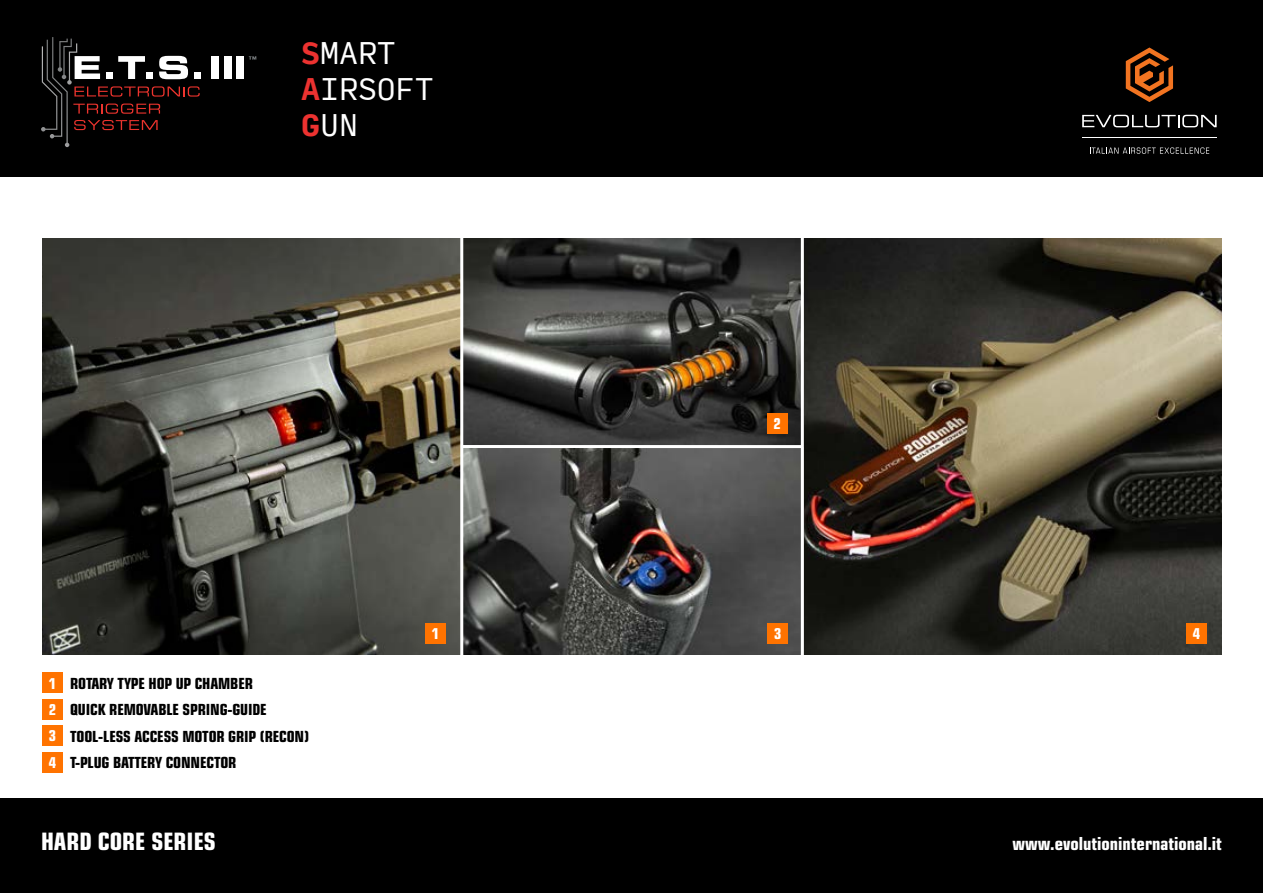
<style>
.page{position:relative;width:1263px;height:893px;background:#fff}
.page>*{position:absolute;margin:0;border:0;box-sizing:border-box;transform-origin:0 0}
.t1{font:29.85px/35.8px "Input Mono";color:#fff}
.t2{font:700 condensed 24px "Eurostile LT Std";color:#fff}
.t3{font:700 condensed 18px "Eurostile LT Std";color:#fff}
.t4{font:700 condensed 15.3px/26.4px "Eurostile LT Std";letter-spacing:-.01em;color:#000}
.t5{font:700 condensed 15px/26.4px "Eurostile LT Std";color:#fff;text-align:justify}
.s1{font-weight:700;color:#ec3230}
</style>
<div class="page">
<img style="left:42px;top:238px;width:1179px;height:417px">
<hr style="left:460px;top:230px;width:3px;height:433px;background:#fff">
<hr style="left:801px;top:230px;width:3px;height:433px;background:#fff">
<hr style="left:462px;top:445px;width:340px;height:3px;background:#fff">
<div style="left:425px;top:623px;width:21px;height:20px;background:#ff7300"></div>
<div style="left:43px;top:673px;width:20px;height:20px;background:#ff7300"></div>
<div style="left:43px;top:699px;width:20px;height:20px;background:#ff7300"></div>
<div style="left:43px;top:725px;width:20px;height:21px;background:#ff7300"></div>
<div style="left:43px;top:752px;width:20px;height:20px;background:#ff7300"></div>
<div style="left:767px;top:413px;width:20px;height:21px;background:#ff7300"></div>
<div style="left:768px;top:623px;width:20px;height:20px;background:#ff7300"></div>
<div style="left:1186px;top:623px;width:21px;height:20px;background:#ff7300"></div>
<div style="left:0;top:798px;width:1263px;height:95px;background:#000"></div>
<div style="left:0;top:0;width:1263px;height:176px;background:#000"></div>
<svg style="left:41px;top:37px;width:159px;height:110px"></svg>
<div style="left:194px;top:73px;width:7px;height:6px;background:#fff"></div>
<div style="left:211px;top:56px;width:7px;height:23px;background:#fff"></div>
<div style="left:224px;top:56px;width:7px;height:23px;background:#fff"></div>
<div style="left:237px;top:56px;width:7px;height:23px;background:#fff"></div>
<svg style="left:249px;top:56px;width:7px;height:4px"></svg>
<svg style="left:1090px;top:147px;width:119px;height:7px"></svg>
<svg style="left:1126px;top:48px;width:47px;height:54px"></svg>
<svg style="left:1082px;top:115px;width:134px;height:12px"></svg>
<hr style="left:1082px;top:137px;width:134px;height:1px;background:#fff">
<h1 class="t1" style="left:301px;top:33px;width:134px"><span class="s1">S</span>MART<br><span class="s1">A</span>IRSOFT<br><span class="s1">G</span>UN</h1>
<p class="t5" style="left:49px;top:670px;width:9px">1<br>2<br>3<br>4</p>
<p class="t4" style="left:70px;top:670px;width:184px">ROTARY TYPE HOP UP CHAMBER</p>
<p class="t4" style="left:70px;top:696px;width:198px">QUICK REMOVABLE SPRING-GUIDE</p>
<p class="t4" style="left:70px;top:723px;width:241px">TOOL-LESS ACCESS MOTOR GRIP (RECON)<br>T-PLUG BATTERY CONNECTOR</p>
<p class="t5" style="left:432px;top:620px;width:9px">1</p>
<p class="t5" style="left:773px;top:411px;width:9px">2</p>
<p class="t5" style="left:774px;top:620px;width:9px">3</p>
<p class="t5" style="left:1193px;top:620px;width:9px">4</p>
<h2 class="t2" style="left:41px;top:827px;width:176px">HARD CORE SERIES</h2>
<p class="t3" style="left:1012px;top:833px;width:211px">www.evolutioninternational.it</p>
</div>
